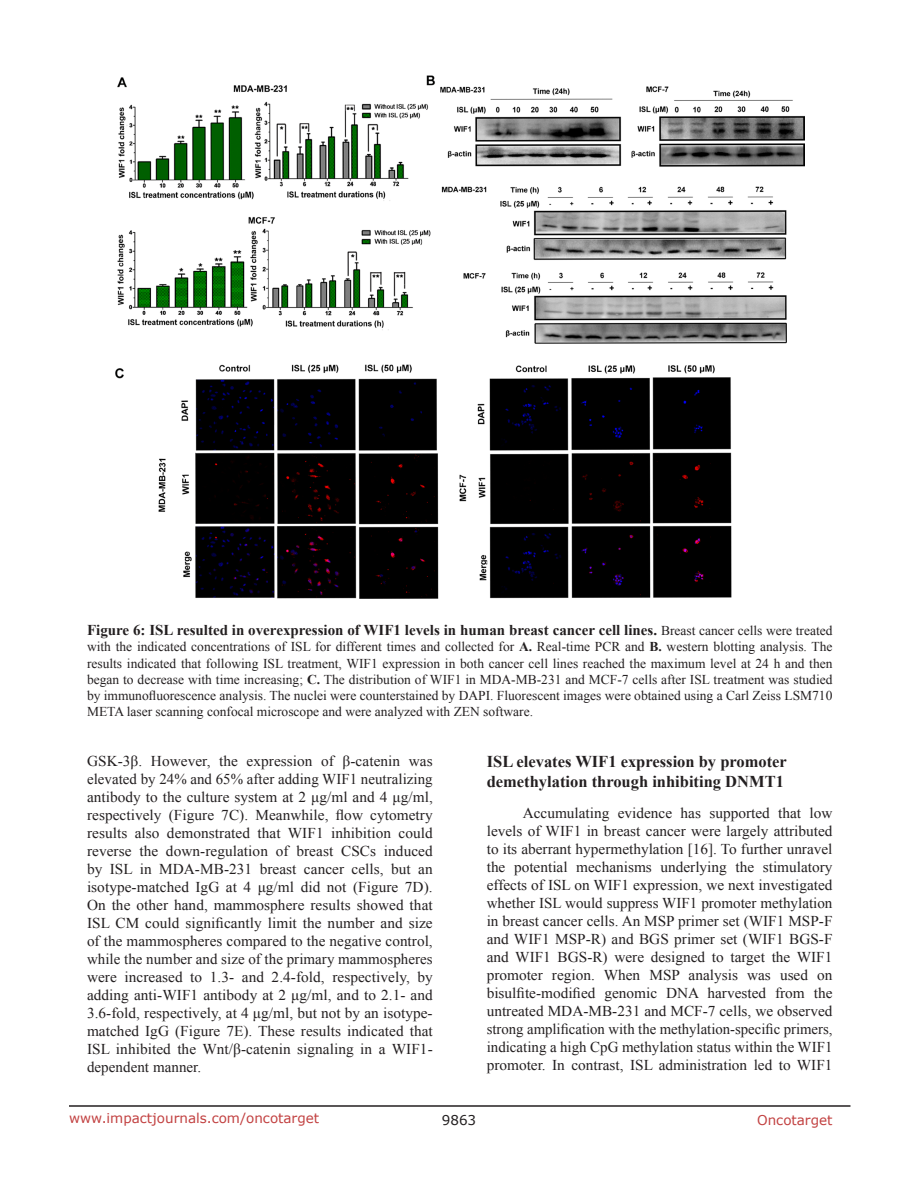
<style>
.page{position:relative;width:918px;height:1188px;background:#fff}
.page>*{position:absolute;margin:0;border:0;box-sizing:border-box;transform-origin:0 0}
.SubHeading{font:700 16.5px/19.8px "Times New Roman";color:#231f20}
.BodyText{font:15px/18px "Times New Roman";color:#231f20;text-align:justify}
.FigureText{font:700 15px "Times New Roman";color:#231f20}
.FigureText-2{font:13.5px/16.2px "Times New Roman";color:#231f20;text-align:justify}
.t1{font:13.5px "Verdana";color:#c24141}
.t2{font:13.5px "Verdana";color:#231f20}
.s1{font-weight:400;font-size:13.5px}
.s2{font-weight:700}
</style>
<div class="page">
<hr style="left:69px;top:1105px;width:781px;height:2px;background:#231f20">
<img style="left:115px;top:76px;width:689px;height:522px">
<p class="FigureText" style="left:87px;top:620px;width:747px">Figure 6: ISL resulted in overexpression of WIF1 levels in human breast cancer cell lines. <span class="s1">Breast cancer cells were treated</span></p>
<p class="FigureText-2" style="left:87px;top:639px;width:747px">with the indicated concentrations of ISL for different times and collected for <span class="s2">A.</span> Real-time PCR and <span class="s2">B.</span> western blotting analysis. The results indicated that following ISL treatment, WIF1 expression in both cancer cell lines reached the maximum level at 24 h and then began to decrease with time increasing; <span class="s2">C.</span> The distribution of WIF1 in MDA-MB-231 and MCF-7 cells after ISL treatment was studied by immunofluorescence analysis. The nuclei were counterstained by DAPI. Fluorescent images were obtained using a Carl Zeiss LSM710<br>META laser scanning confocal microscope and were analyzed with ZEN software.</p>
<p class="BodyText" style="left:87px;top:752px;width:347px">GSK-3β. However, the expression of β-catenin was elevated by 24% and 65% after adding WIF1 neutralizing antibody to the culture system at 2 μg/ml and 4 μg/ml, respectively (Figure 7C). Meanwhile, flow cytometry results also demonstrated that WIF1 inhibition could reverse the down-regulation of breast CSCs induced by ISL in MDA-MB-231 breast cancer cells, but an isotype-matched IgG at 4 μg/ml did not (Figure 7D).<br>On the other hand, mammosphere results showed that ISL CM could significantly limit the number and size of the mammospheres compared to the negative control, while the number and size of the primary mammospheres were increased to 1.3- and 2.4-fold, respectively, by adding anti-WIF1 antibody at 2 μg/ml, and to 2.1- and 3.6-fold, respectively, at 4 μg/ml, but not by an isotype&shy;matched IgG (Figure 7E). These results indicated that ISL inhibited the Wnt/β-catenin signaling in a WIF1- dependent manner.</p>
<p class="SubHeading" style="left:487px;top:751px;width:302px">ISL elevates WIF1 expression by promoter demethylation through inhibiting DNMT1</p>
<p class="BodyText" style="left:487px;top:804px;width:347px;text-indent:36px">Accumulating evidence has supported that low levels of WIF1 in breast cancer were largely attributed to its aberrant hypermethylation [16]. To further unravel the potential mechanisms underlying the stimulatory effects of ISL on WIF1 expression, we next investigated whether ISL would suppress WIF1 promoter methylation in breast cancer cells. An MSP primer set (WIF1 MSP-F and WIF1 MSP-R) and BGS primer set (WIF1 BGS-F and WIF1 BGS-R) were designed to target the WIF1 promoter region. When MSP analysis was used on bisulfite-modified genomic DNA harvested from the untreated MDA-MB-231 and MCF-7 cells, we observed strong amplification with the methylation-specific primers, indicating a high CpG methylation status within the WIF1 promoter. In contrast, ISL administration led to WIF1</p>
<p class="t1" style="left:69px;top:1109px;width:252px">www.impactjournals.com/oncotarget</p>
<p class="t2" style="left:442px;top:1111px;width:36px">9863</p>
<p class="t1" style="left:757px;top:1111px;width:77px">Oncotarget</p>
</div>
